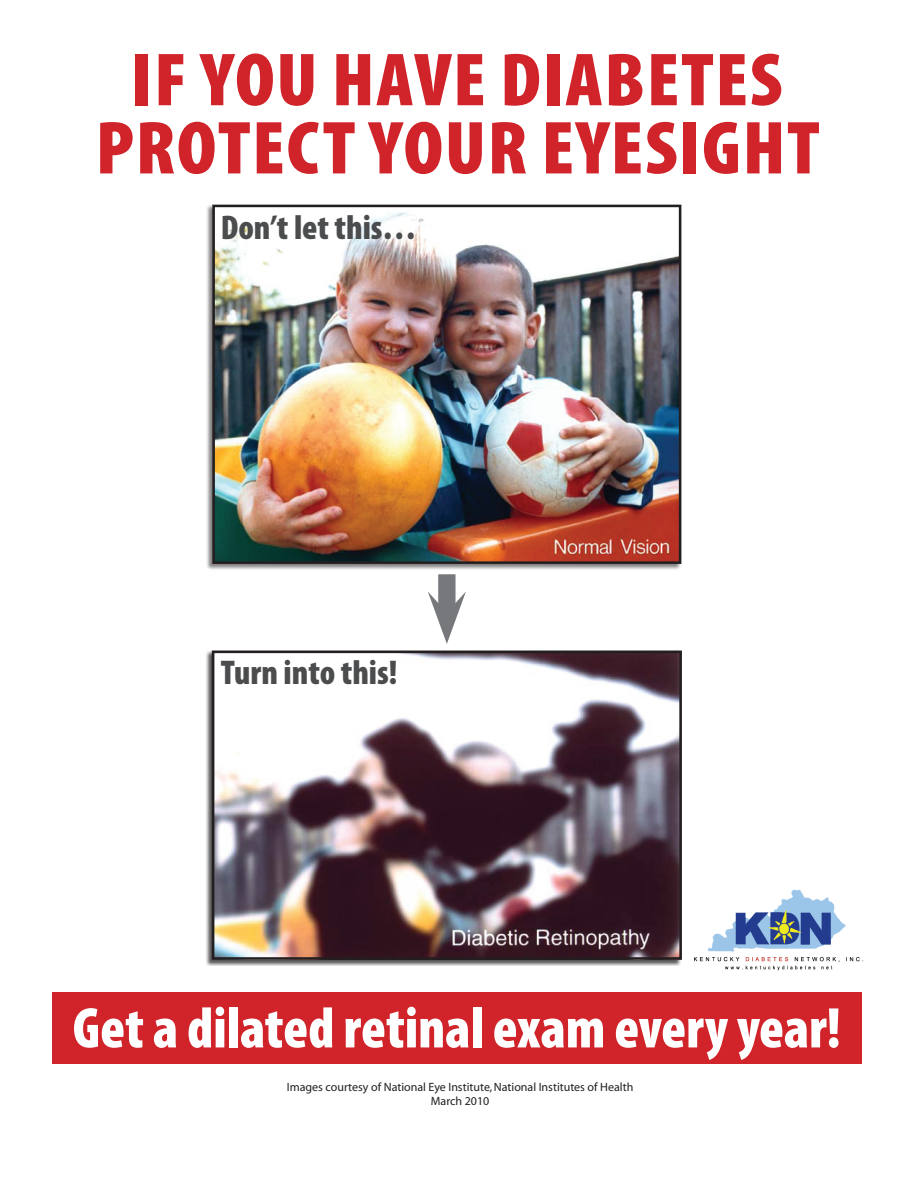
<style>
.page{position:relative;width:918px;height:1188px;background:#fff}
.page>*{position:absolute;margin:0;border:0;box-sizing:border-box;transform-origin:0 0}
.t1{font:900 condensed 75.9px/68.2px "Myriad Pro";letter-spacing:.02em;color:#d1232a;text-align:center;scale:1.05 1}
.t2{font:900 condensed 57.9px "Myriad Pro";color:#fff}
.t3{font:900 condensed 34.5px "Myriad Pro";color:#4b4c4d}
.t4{font:12px/14.4px "Myriad";color:#231f20;text-align:center}
</style>
<div class="page">
<div style="left:206px;top:204px;width:476px;height:367px;background:#231f20;opacity:.57"></div>
<img style="left:216px;top:209px;width:461px;height:351px">
<div style="left:212px;top:205px;width:469px;height:359px;border:3px solid #231f20"></div>
<div style="left:205px;top:650px;width:477px;height:316px;background:#231f20;opacity:.75"></div>
<img style="left:216px;top:655px;width:462px;height:301px">
<div style="left:212px;top:651px;width:470px;height:309px;border:3px solid #231f20"></div>
<div style="left:438px;top:574px;width:18px;height:39px;background:#76787b"></div>
<svg style="left:428px;top:591px;width:38px;height:53px"></svg>
<div style="left:52px;top:993px;width:810px;height:71px;background:#d1232a"></div>
<img style="left:694px;top:889px;width:170px;height:82px">
<h1 class="t1" style="left:96px;top:47px;width:691px">IF YOU HAVE DIABETES<br>PROTECT YOUR EYESIGHT</h1>
<h3 class="t3" style="left:221px;top:208px;width:197px">Don’t let this…</h3>
<h3 class="t3" style="left:221px;top:653px;width:178px">Turn into this!</h3>
<h2 class="t2" style="left:73px;top:996px;width:769px">Get a dilated retinal exam every year!</h2>
<p class="t4" style="left:287px;top:1080px;width:348px">Images courtesy of National Eye Institute, National Institutes of Health<br>March 2010</p>
</div>
